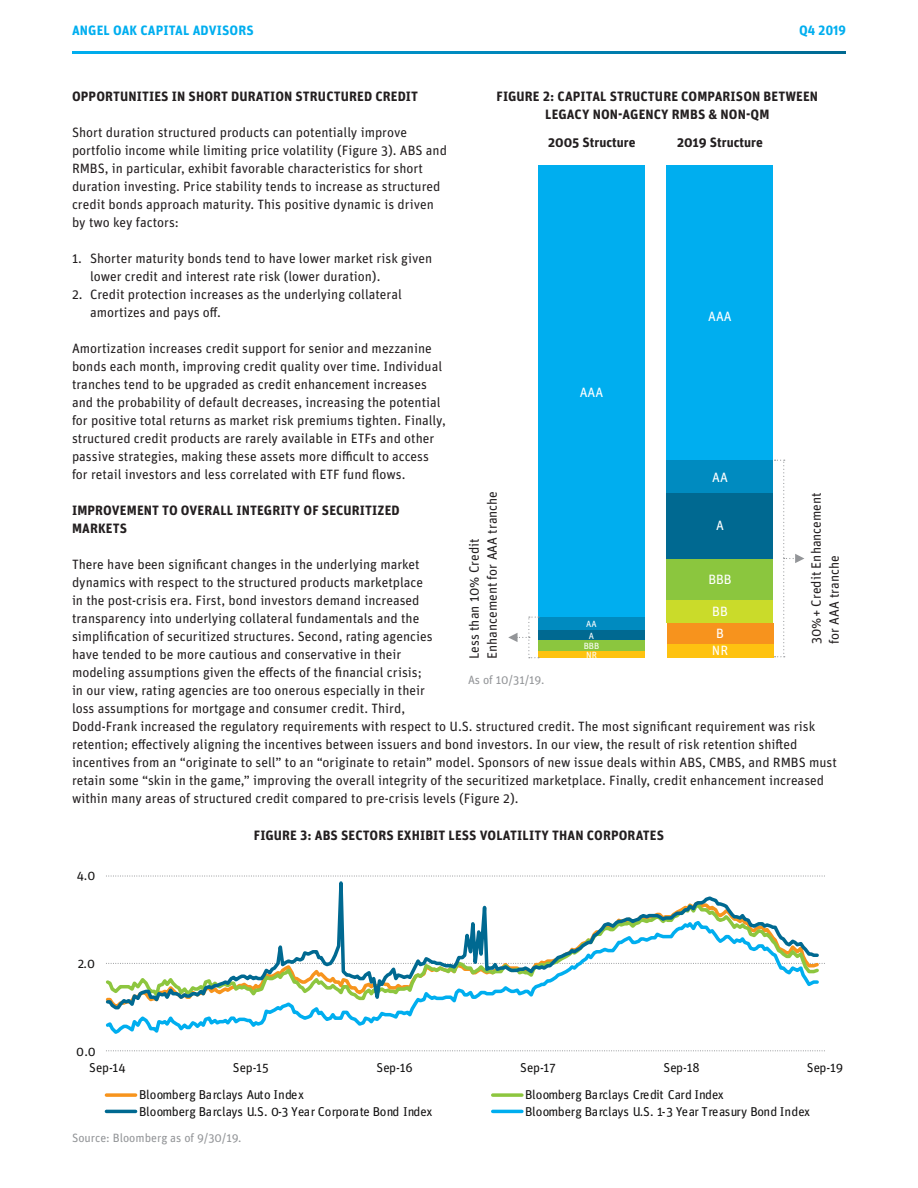
<style>
.page{position:relative;width:918px;height:1188px;background:#fff}
.page>*{position:absolute;margin:0;border:0;box-sizing:border-box;transform-origin:0 0}
.body_p{font:13.5px/18px "Unit OT";color:#231f20}
.t1{font:700 13.5px/18px "Unit OT";letter-spacing:.01em;color:#231f20}
.t2{font:700 13.5px "Unit OT";letter-spacing:.01em;color:#00aeef}
.body_p-2{font:13.5px "Unit OT";color:#fff}
.t3{font:12.75px "Unit OT";letter-spacing:-.005em;color:#141313}
.small-disclosure{font:12px "Unit OT";color:#939598}
.body_p-3{font:9px "Unit OT";color:#fff}
</style>
<div class="page">
<div style="left:538px;top:165px;width:107px;height:452px;background:#00aeef"></div>
<div style="left:667px;top:165px;width:106px;height:295px;background:#00aeef"></div>
<div style="left:538px;top:617px;width:107px;height:13px;background:#008bc0"></div>
<div style="left:667px;top:460px;width:106px;height:34px;background:#008bc0"></div>
<div style="left:538px;top:630px;width:107px;height:10px;background:#006991"></div>
<div style="left:667px;top:494px;width:106px;height:65px;background:#006991"></div>
<div style="left:538px;top:640px;width:107px;height:11px;background:#8bc63e"></div>
<div style="left:667px;top:559px;width:106px;height:42px;background:#8bc63e"></div>
<div style="left:538px;top:651px;width:107px;height:7px;background:#fec210"></div>
<div style="left:667px;top:601px;width:106px;height:22px;background:#cadb2a"></div>
<div style="left:667px;top:623px;width:106px;height:21px;background:#f7931d"></div>
<div style="left:667px;top:644px;width:106px;height:14px;background:#fec210"></div>
<svg style="left:508px;top:617px;width:31px;height:41px"></svg>
<svg style="left:775px;top:460px;width:29px;height:197px"></svg>
<svg style="left:106px;top:1050px;width:719px;height:1px"></svg>
<svg style="left:106px;top:875px;width:714px;height:43px"></svg>
<svg style="left:106px;top:918px;width:715px;height:116px"></svg>
<svg style="left:106px;top:1093px;width:30px;height:4px"></svg>
<svg style="left:493px;top:1093px;width:29px;height:4px"></svg>
<hr style="left:106px;top:1110px;width:30px;height:3px;background:#006991">
<hr style="left:493px;top:1110px;width:29px;height:3px;background:#00aeef">
<p class="t2" style="left:72px;top:22px;width:183px">ANGEL OAK CAPITAL ADVISORS</p>
<p class="t2" style="left:799px;top:22px;width:48px">Q4 2019</p>
<p class="t1" style="left:72px;top:87px;width:348px">OPPORTUNITIES IN SHORT DURATION STRUCTURED CREDIT</p>
<p class="body_p" style="left:72px;top:123px;width:376px">Short duration structured products can potentially improve portfolio income while limiting price volatility (Figure 3). ABS and RMBS, in particular, exhibit favorable characteristics for short duration investing. Price stability tends to increase as structured credit bonds approach maturity. This positive dynamic is driven by two key factors:</p>
<p class="body_p" style="left:90px;top:249px;width:344px;text-indent:-18px">1. Shorter maturity bonds tend to have lower market risk given lower credit and interest rate risk (lower duration).</p>
<p class="body_p" style="left:90px;top:285px;width:313px;text-indent:-18px">2. Credit protection increases as the underlying collateral amortizes and pays off.</p>
<p class="body_p" style="left:72px;top:339px;width:375px">Amortization increases credit support for senior and mezzanine bonds each month, improving credit quality over time. Individual tranches tend to be upgraded as credit enhancement increases and the probability of default decreases, increasing the potential for positive total returns as market risk premiums tighten. Finally, structured credit products are rarely available in ETFs and other passive strategies, making these assets more difficult to access for retail investors and less correlated with ETF fund flows.</p>
<p class="t1" style="left:72px;top:501px;width:329px">IMPROVEMENT TO OVERALL INTEGRITY OF SECURITIZED<br>MARKETS</p>
<p class="body_p" style="left:72px;top:555px;width:766px">There have been significant changes in the underlying market<br>dynamics with respect to the structured products marketplace<br>in the post-crisis era. First, bond investors demand increased<br>transparency into underlying collateral fundamentals and the<br>simplification of securitized structures. Second, rating agencies<br>have tended to be more cautious and conservative in their<br>modeling assumptions given the effects of the financial crisis;<br>in our view, rating agencies are too onerous especially in their<br>loss assumptions for mortgage and consumer credit. Third,<br>Dodd-Frank increased the regulatory requirements with respect to U.S. structured credit. The most significant requirement was risk retention; effectively aligning the incentives between issuers and bond investors. In our view, the result of risk retention shifted incentives from an “originate to sell” to an “originate to retain” model. Sponsors of new issue deals within ABS, CMBS, and RMBS must retain some “skin in the game,” improving the overall integrity of the securitized marketplace. Finally, credit enhancement increased within many areas of structured credit compared to pre-crisis levels (Figure 2).</p>
<p class="t1" style="left:497px;top:87px;width:323px;text-align:center">FIGURE 2: CAPITAL STRUCTURE COMPARISON BETWEEN<br>LEGACY NON-AGENCY RMBS &amp; NON-QM</p>
<p class="t1" style="left:548px;top:134px;width:89px">2005 Structure</p>
<p class="t1" style="left:677px;top:134px;width:87px">2019 Structure</p>
<p class="body_p-2" style="left:708px;top:307px;width:25px">AAA</p>
<p class="body_p-2" style="left:580px;top:384px;width:25px">AAA</p>
<p class="body_p-2" style="left:712px;top:468px;width:17px">AA</p>
<p class="body_p-2" style="left:716px;top:517px;width:9px">A</p>
<p class="body_p" style="left:465px;top:659px;width:170px;rotate:-90deg">Less than 10% Credit<br>Enhancement for AAA tranche</p>
<p class="body_p" style="left:807px;top:644px;width:153px;rotate:-90deg">30%+ Credit Enhancement for AAA tranche</p>
<p class="body_p-2" style="left:708px;top:571px;width:25px">BBB</p>
<p class="body_p-2" style="left:712px;top:603px;width:17px">BB</p>
<p class="body_p-2" style="left:716px;top:625px;width:9px">B</p>
<p class="body_p-2" style="left:712px;top:642px;width:18px">NR</p>
<p class="body_p-3" style="left:586px;top:619px;width:12px">AA</p>
<p class="body_p-3" style="left:589px;top:630px;width:7px">A</p>
<p class="body_p-3" style="left:584px;top:640px;width:17px">BBB</p>
<p class="body_p-3" style="left:586px;top:649px;width:12px">NR</p>
<p class="small-disclosure" style="left:468px;top:673px;width:78px">As of 10/31/19.</p>
<p class="t3" style="left:77px;top:868px;width:20px">4.0</p>
<p class="t3" style="left:78px;top:955px;width:19px">2.0</p>
<p class="t3" style="left:76px;top:1043px;width:21px">0.0</p>
<p class="t1" style="left:254px;top:826px;width:412px">FIGURE 3: ABS SECTORS EXHIBIT LESS VOLATILITY THAN CORPORATES</p>
<p class="t3" style="left:89px;top:1060px;width:38px">Sep-14</p>
<p class="t3" style="left:233px;top:1060px;width:37px">Sep-15</p>
<p class="t3" style="left:376px;top:1060px;width:38px">Sep-16</p>
<p class="t3" style="left:520px;top:1060px;width:37px">Sep-17</p>
<p class="t3" style="left:663px;top:1060px;width:38px">Sep-18</p>
<p class="t3" style="left:807px;top:1060px;width:38px">Sep-19</p>
<p class="t3" style="left:139px;top:1087px;width:166px">Bloomberg Barclays Auto Index</p>
<p class="t3" style="left:525px;top:1087px;width:200px">Bloomberg Barclays Credit Card Index</p>
<p class="t3" style="left:139px;top:1104px;width:295px">Bloomberg Barclays U.S. 0-3 Year Corporate Bond Index</p>
<p class="t3" style="left:525px;top:1104px;width:286px">Bloomberg Barclays U.S. 1-3 Year Treasury Bond Index</p>
<p class="small-disclosure" style="left:72px;top:1130px;width:171px">Source: Bloomberg as of 9/30/19.</p>
</div>
